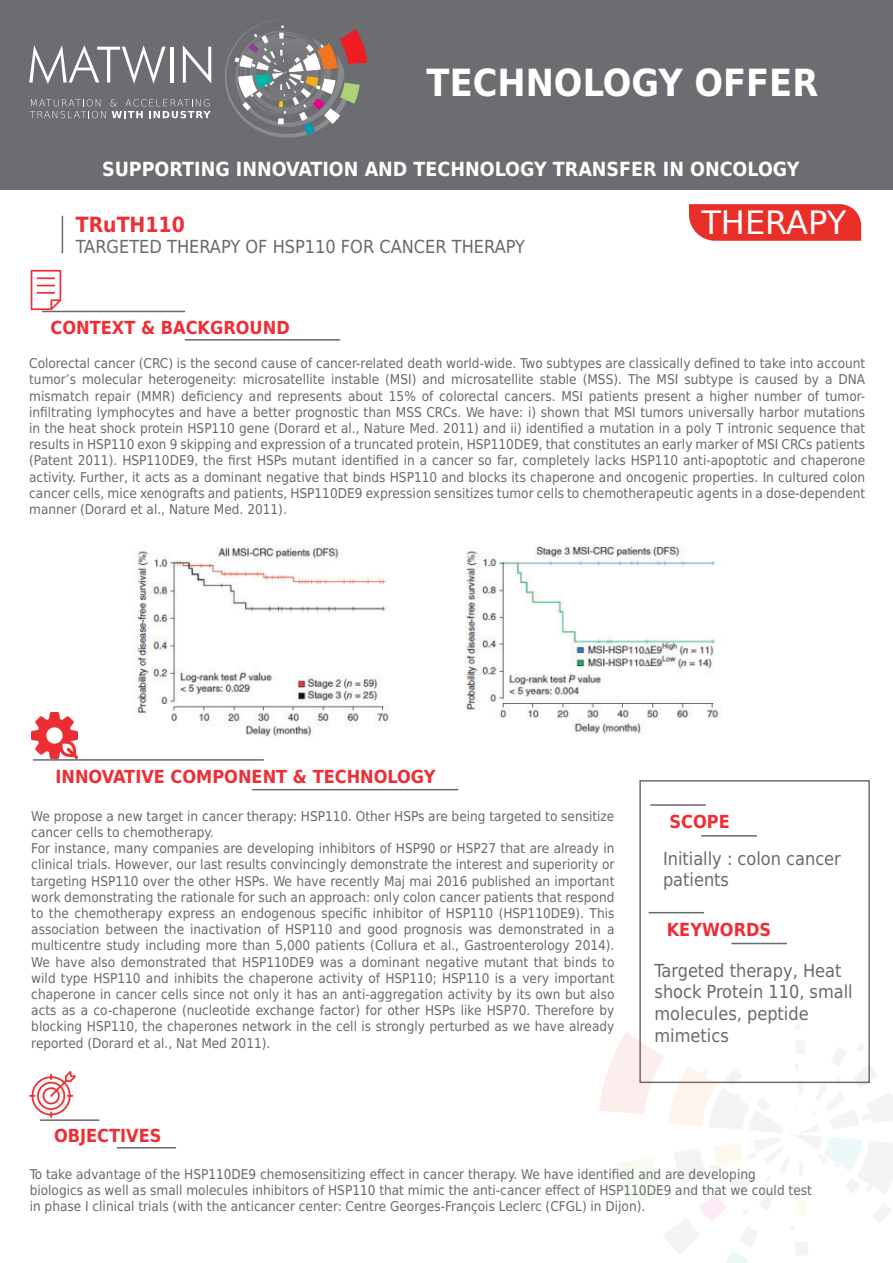
<style>
.page{position:relative;width:893px;height:1263px;background:#fff}
.page>*{position:absolute;margin:0;border:0;box-sizing:border-box;transform-origin:0 0}
.t1{font:700 37.5px "DejaVu Sans Condensed";color:#fff}
.t2{font:32.1px "DejaVu Sans";color:#fff}
.t3{font:700 21px "DejaVu Sans Condensed";color:#ee2d34}
.t4{font:700 19.5px "DejaVu Sans Condensed";color:#fff}
.t5{font:18px/21.6px "DejaVu Sans Condensed";color:#656a6d}
.t6{font:700 18px "DejaVu Sans Condensed";color:#ee2d34}
.t7{font:13.5px/16.2px "DejaVu Sans Condensed";color:#656a6d}
</style>
<div class="page">
<div style="left:0;top:0;width:893px;height:189px;background:#6c6d70"></div>
<hr style="left:33px;top:759px;width:231px;height:2px;background:#656a6d">
<hr style="left:40px;top:1119px;width:59px;height:2px;background:#656a6d">
<hr style="left:252px;top:789px;width:206px;height:1px;background:#656a6d">
<hr style="left:117px;top:1147px;width:59px;height:1px;background:#656a6d">
<div style="left:639px;top:780px;width:231px;height:303px;border:2px solid #6c6d70"></div>
<hr style="left:650px;top:804px;width:56px;height:2px;background:#656a6d">
<hr style="left:649px;top:912px;width:55px;height:1px;background:#656a6d">
<hr style="left:701px;top:835px;width:56px;height:1px;background:#656a6d">
<hr style="left:731px;top:943px;width:56px;height:1px;background:#656a6d">
<svg style="left:599px;top:1024px;width:294px;height:239px"></svg>
<img style="left:30px;top:269px;width:37px;height:42px">
<img style="left:31px;top:713px;width:46px;height:46px">
<img style="left:29px;top:1071px;width:46px;height:46px">
<svg style="left:29px;top:45px;width:137px;height:39px"></svg>
<hr style="left:171px;top:47px;width:3px;height:36px;background:#fff">
<svg style="left:183px;top:45px;width:28px;height:38px"></svg>
<svg style="left:225px;top:22px;width:142px;height:116px"></svg>
<svg style="left:30px;top:99px;width:181px;height:19px"></svg>
<hr style="left:62px;top:216px;width:1px;height:37px;background:#656a6d">
<hr style="left:185px;top:339px;width:155px;height:2px;background:#656a6d">
<hr style="left:42px;top:311px;width:143px;height:1px;background:#656a6d">
<img style="left:134px;top:545px;width:588px;height:193px">
<svg style="left:689px;top:204px;width:172px;height:37px;background:#ea3933"></svg>
<h1 class="t1" style="left:427px;top:52px;width:393px">TECHNOLOGY OFFER</h1>
<h3 class="t4" style="left:102px;top:153px;width:699px">SUPPORTING INNOVATION AND TECHNOLOGY TRANSFER IN ONCOLOGY</h3>
<h2 class="t2" style="left:701px;top:197px;width:147px">THERAPY</h2>
<h3 class="t3" style="left:76px;top:207px;width:111px">TRuTH110</h3>
<h3 class="t5" style="left:76px;top:236px;width:451px">TARGETED THERAPY OF HSP110 FOR CANCER THERAPY</h3>
<h3 class="t6" style="left:51px;top:312px;width:241px">CONTEXT &amp; BACKGROUND</h3>
<p class="t7" style="left:29px;top:355px;width:838px;text-align:justify">Colorectal cancer (CRC) is the second cause of cancer-related death world-wide. Two subtypes are classically defined to take into account tumor’s molecular heterogeneity: microsatellite instable (MSI) and microsatellite stable (MSS). The MSI subtype is caused by a DNA mismatch repair (MMR) deficiency and represents about 15% of colorectal cancers. MSI patients present a higher number of tumor&shy;infiltrating lymphocytes and have a better prognostic than MSS CRCs. We have: i) shown that MSI tumors universally harbor mutations in the heat shock protein HSP110 gene (Dorard et al., Nature Med. 2011) and ii) identified a mutation in a poly T intronic sequence that results in HSP110 exon 9 skipping and expression of a truncated protein, HSP110DE9, that constitutes an early marker of MSI CRCs patients (Patent 2011). HSP110DE9, the first HSPs mutant identified in a cancer so far, completely lacks HSP110 anti-apoptotic and chaperone activity. Further, it acts as a dominant negative that binds HSP110 and blocks its chaperone and oncogenic properties. In cultured colon cancer cells, mice xenografts and patients, HSP110DE9 expression sensitizes tumor cells to chemotherapeutic agents in a dose-dependent manner (Dorard et al., Nature Med. 2011).</p>
<h3 class="t6" style="left:55px;top:762px;width:382px">INNOVATIVE COMPONENT &amp; TECHNOLOGY</h3>
<p class="t7" style="left:31px;top:808px;width:585px">We propose a new target in cancer therapy: HSP110. Other HSPs are being targeted to sensitize cancer cells to chemotherapy.<br>For instance, many companies are developing inhibitors of HSP90 or HSP27 that are already in clinical trials. However, our last results convincingly demonstrate the interest and superiority or targeting HSP110 over the other HSPs. We have recently Maj mai 2016 published an important work demonstrating the rationale for such an approach: only colon cancer patients that respond to the chemotherapy express an endogenous specific inhibitor of HSP110 (HSP110DE9). This association between the inactivation of HSP110 and good prognosis was demonstrated in a multicentre study including more than 5,000 patients (Collura et al., Gastroenterology 2014).<br>We have also demonstrated that HSP110DE9 was a dominant negative mutant that binds to wild type HSP110 and inhibits the chaperone activity of HSP110; HSP110 is a very important chaperone in cancer cells since not only it has an anti-aggregation activity by its own but also acts as a co-chaperone (nucleotide exchange factor) for other HSPs like HSP70. Therefore by blocking HSP110, the chaperones network in the cell is strongly perturbed as we have already reported (Dorard et al., Nat Med 2011).</p>
<h3 class="t6" style="left:54px;top:1121px;width:109px">OBJECTIVES</h3>
<h3 class="t6" style="left:669px;top:807px;width:62px">SCOPE</h3>
<h3 class="t5" style="left:663px;top:847px;width:179px">Initially : colon cancer patients</h3>
<h3 class="t6" style="left:667px;top:915px;width:106px">KEYWORDS</h3>
<h3 class="t5" style="left:654px;top:959px;width:200px">Targeted therapy, Heat shock Protein 110, small molecules, peptide mimetics</h3>
<p class="t7" style="left:30px;top:1165px;width:784px">To take advantage of the HSP110DE9 chemosensitizing effect in cancer therapy. We have identified and are developing biologics as well as small molecules inhibitors of HSP110 that mimic the anti-cancer effect of HSP110DE9 and that we could test in phase I clinical trials (with the anticancer center: Centre Georges-François Leclerc (CFGL) in Dijon).</p>
</div>
